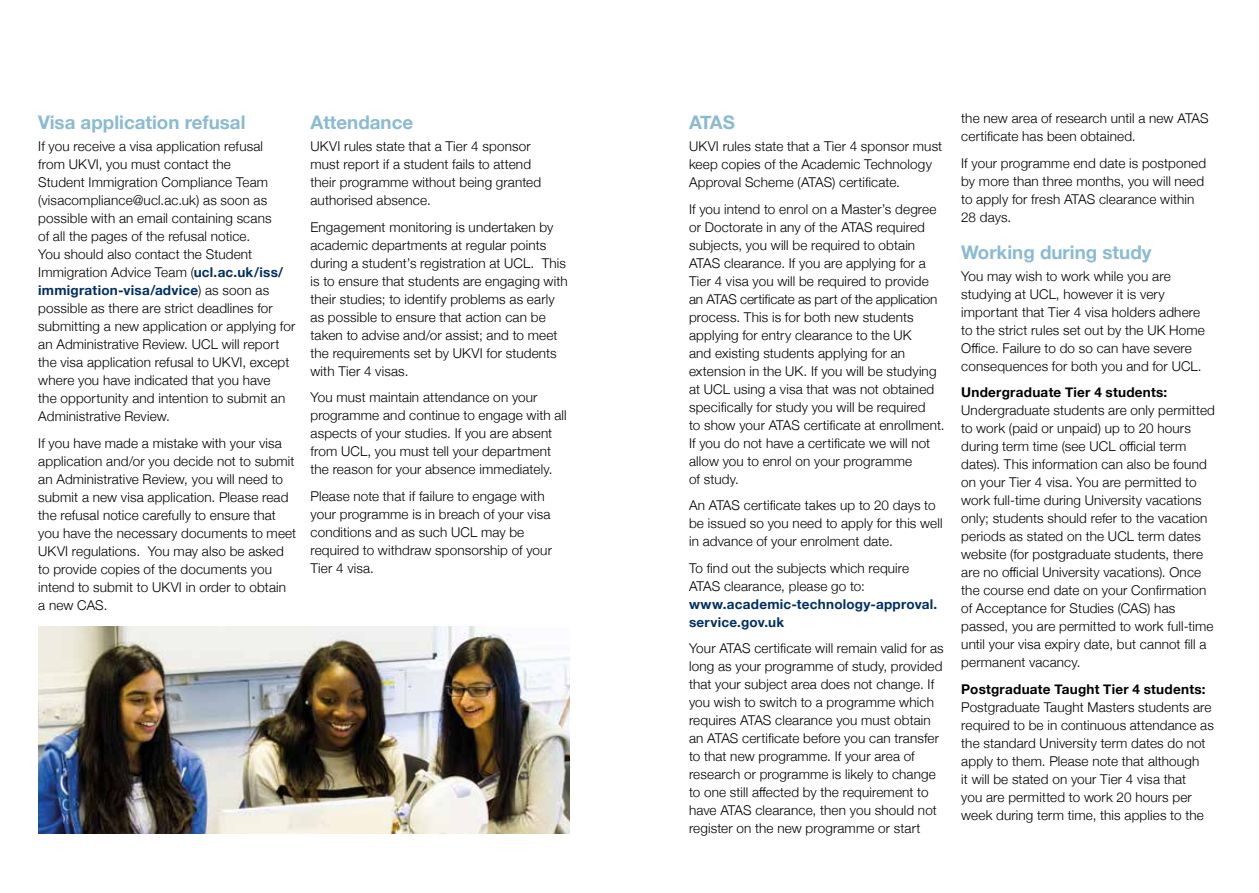
<style>
.page{position:relative;width:1259px;height:893px;background:#fff}
.page>*{position:absolute;margin:0;border:0;box-sizing:border-box;transform-origin:0 0}
.t1{font:700 18.75px "Helvetica Neue";color:#8bbad3}
.t2{font:300 13.5px/18px "Helvetica Neue";letter-spacing:.01em;color:#000}
.t3{font:700 13.5px "Helvetica Neue";letter-spacing:.02em;color:#000}
.t4{font:700 13.5px/18px "Helvetica Neue";letter-spacing:.015em;color:#002f63}
.s1{font-weight:700;color:#002f63}
</style>
<div class="page">
<img style="left:38px;top:626px;width:532px;height:207px">
<h1 class="t1" style="left:38px;top:107px;width:209px">Visa application refusal</h1>
<p class="t2" style="left:38px;top:136px;width:258px">If you receive a visa application refusal<br>from UKVI, you must contact the<br>Student Immigration Compliance Team (visacompliance@ucl.ac.uk) as soon as possible with an email containing scans<br>of all the pages of the refusal notice.<br>You should also contact the Student Immigration Advice Team (<span class="s1">ucl.ac.uk/iss/ immigration-visa/advice</span>) as soon as possible as there are strict deadlines for submitting a new application or applying for an Administrative Review. UCL will report the visa application refusal to UKVI, except where you have indicated that you have<br>the opportunity and intention to submit an Administrative Review.</p>
<p class="t2" style="left:38px;top:433px;width:259px">If you have made a mistake with your visa application and/or you decide not to submit an Administrative Review, you will need to submit a new visa application. Please read the refusal notice carefully to ensure that you have the necessary documents to meet UKVI regulations. You may also be asked to provide copies of the documents you intend to submit to UKVI in order to obtain a new CAS.</p>
<h1 class="t1" style="left:310px;top:107px;width:104px">Attendance</h1>
<p class="t2" style="left:310px;top:136px;width:232px">UKVI rules state that a Tier 4 sponsor must report if a student fails to attend their programme without being granted authorised absence.</p>
<p class="t2" style="left:310px;top:217px;width:259px">Engagement monitoring is undertaken by academic departments at regular points during a student’s registration at UCL. This is to ensure that students are engaging with their studies; to identify problems as early as possible to ensure that action can be taken to advise and/or assist; and to meet the requirements set by UKVI for students with Tier 4 visas.</p>
<p class="t2" style="left:310px;top:387px;width:258px">You must maintain attendance on your programme and continue to engage with all aspects of your studies. If you are absent from UCL, you must tell your department the reason for your absence immediately.</p>
<p class="t2" style="left:310px;top:486px;width:243px">Please note that if failure to engage with your programme is in breach of your visa conditions and as such UCL may be required to withdraw sponsorship of your Tier 4 visa.</p>
<h1 class="t1" style="left:689px;top:107px;width:47px">ATAS</h1>
<p class="t2" style="left:689px;top:136px;width:255px">UKVI rules state that a Tier 4 sponsor must keep copies of the Academic Technology<br>Approval Scheme (ATAS) certificate.</p>
<p class="t2" style="left:689px;top:199px;width:257px">If you intend to enrol on a Master’s degree or Doctorate in any of the ATAS required subjects, you will be required to obtain ATAS clearance. If you are applying for a Tier 4 visa you will be required to provide an ATAS certificate as part of the application process. This is for both new students applying for entry clearance to the UK<br>and existing students applying for an extension in the UK. If you will be studying at UCL using a visa that was not obtained specifically for study you will be required<br>to show your ATAS certificate at enrollment.<br>If you do not have a certificate we will not allow you to enrol on your programme<br>of study.</p>
<p class="t2" style="left:689px;top:495px;width:255px">An ATAS certificate takes up to 20 days to be issued so you need to apply for this well in advance of your enrolment date.</p>
<p class="t2" style="left:689px;top:558px;width:222px">To find out the subjects which require<br>ATAS clearance, please go to:</p>
<p class="t4" style="left:689px;top:595px;width:250px">www.academic-technology-approval. service.gov.uk</p>
<p class="t2" style="left:689px;top:638px;width:256px">Your ATAS certificate will remain valid for as long as your programme of study, provided that your subject area does not change. If you wish to switch to a programme which requires ATAS clearance you must obtain an ATAS certificate before you can transfer to that new programme. If your area of research or programme is likely to change to one still affected by the requirement to have ATAS clearance, then you should not register on the new programme or start</p>
<p class="t2" style="left:961px;top:109px;width:249px">the new area of research until a new ATAS certificate has been obtained.</p>
<p class="t2" style="left:961px;top:153px;width:246px">If your programme end date is postponed by more than three months, you will need to apply for fresh ATAS clearance within<br>28 days.</p>
<h1 class="t1" style="left:961px;top:237px;width:192px">Working during study</h1>
<p class="t2" style="left:961px;top:266px;width:245px">You may wish to work while you are studying at UCL, however it is very important that Tier 4 visa holders adhere to the strict rules set out by the UK Home Office. Failure to do so can have severe consequences for both you and for UCL.</p>
<p class="t3" style="left:961px;top:382px;width:208px">Undergraduate Tier 4 students:</p>
<p class="t2" style="left:961px;top:401px;width:255px">Undergraduate students are only permitted to work (paid or unpaid) up to 20 hours during term time (see UCL official term dates). This information can also be found on your Tier 4 visa. You are permitted to work full-time during University vacations only; students should refer to the vacation periods as stated on the UCL term dates website (for postgraduate students, there are no official University vacations). Once the course end date on your Confirmation of Acceptance for Studies (CAS) has passed, you are permitted to work full-time until your visa expiry date, but cannot fill a permanent vacancy.</p>
<p class="t3" style="left:961px;top:678px;width:246px">Postgraduate Taught Tier 4 students:</p>
<p class="t2" style="left:961px;top:697px;width:254px">Postgraduate Taught Masters students are required to be in continuous attendance as the standard University term dates do not apply to them. Please note that although<br>it will be stated on your Tier 4 visa that<br>you are permitted to work 20 hours per week during term time, this applies to the</p>
</div>
